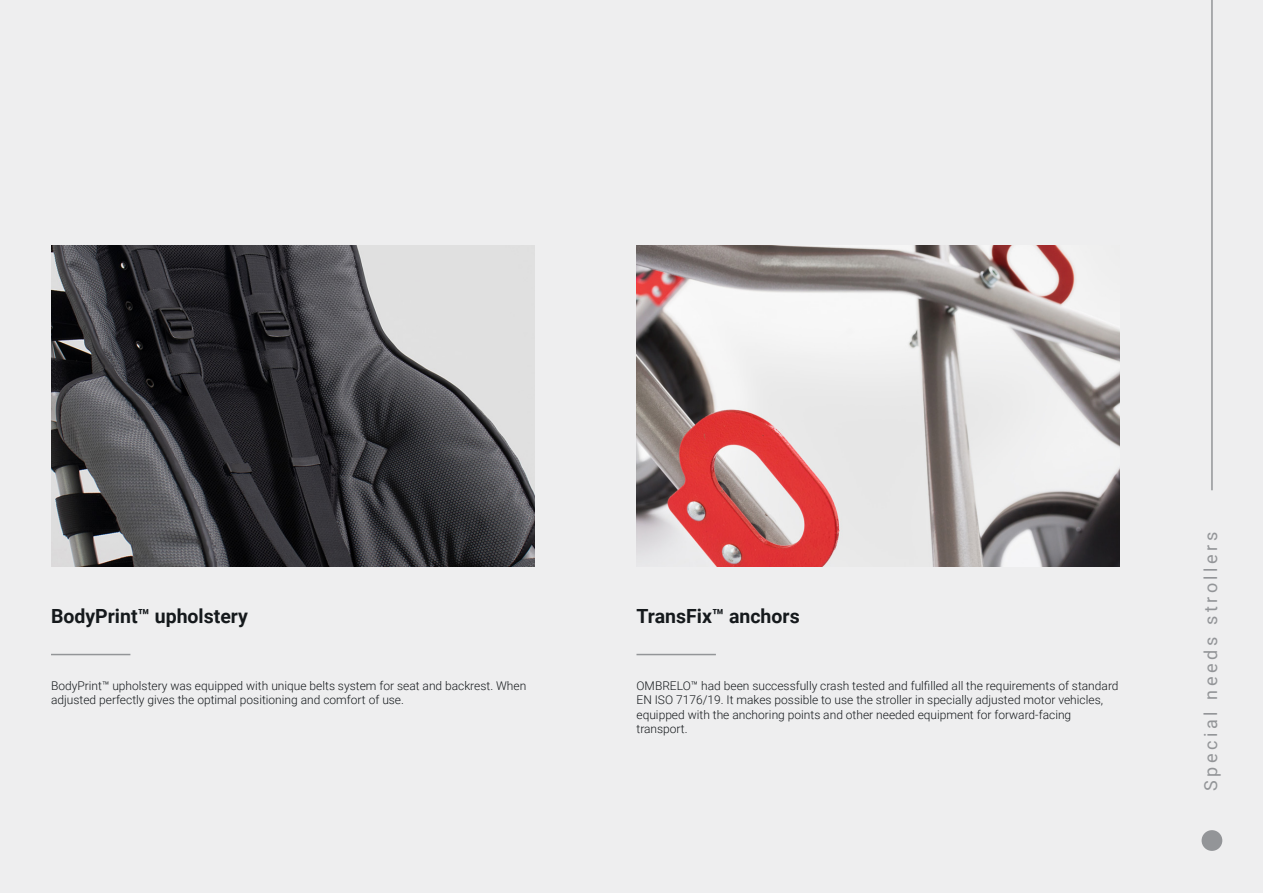
<style>
.page{position:relative;width:1263px;height:893px;background:#eeeeef}
.page>*{position:absolute;margin:0;border:0;box-sizing:border-box;transform-origin:0 0}
.t1{font:700 19.5px "Roboto";color:#15191c}
.t2{font:18px "Roboto";letter-spacing:.2em;color:#939598}
.t3{font:300 12px/14.4px "Roboto";color:#15191c}
</style>
<div class="page">
<img style="left:636px;top:246px;width:484px;height:320px">
<hr style="left:51px;top:654px;width:79px;height:1px;background:#939598">
<hr style="left:636px;top:654px;width:80px;height:1px;background:#939598">
<hr style="left:1211px;top:0;width:2px;height:490px;background:#939598">
<div style="left:1201px;top:830px;width:21px;height:21px;background:#939598;border-radius:50%"></div>
<img style="left:51px;top:246px;width:483px;height:320px">
<p class="t1" style="left:51px;top:602px;width:199px">BodyPrint™ upholstery</p>
<p class="t1" style="left:636px;top:602px;width:165px">TransFix™ anchors</p>
<p class="t3" style="left:51px;top:678px;width:477px">BodyPrint™ upholstery was equipped with unique belts system for seat and backrest. When adjusted perfectly gives the optimal positioning and comfort of use.</p>
<p class="t3" style="left:636px;top:678px;width:484px">OMBRELO™ had been successfully crash tested and fulfilled all the requirements of standard EN ISO 7176/19. It makes possible to use the stroller in specially adjusted motor vehicles, equipped with the anchoring points and other needed equipment for forward-facing transport.</p>
<p class="t2" style="left:1198px;top:791px;width:261px;rotate:-90deg">Special needs strollers</p>
</div>
